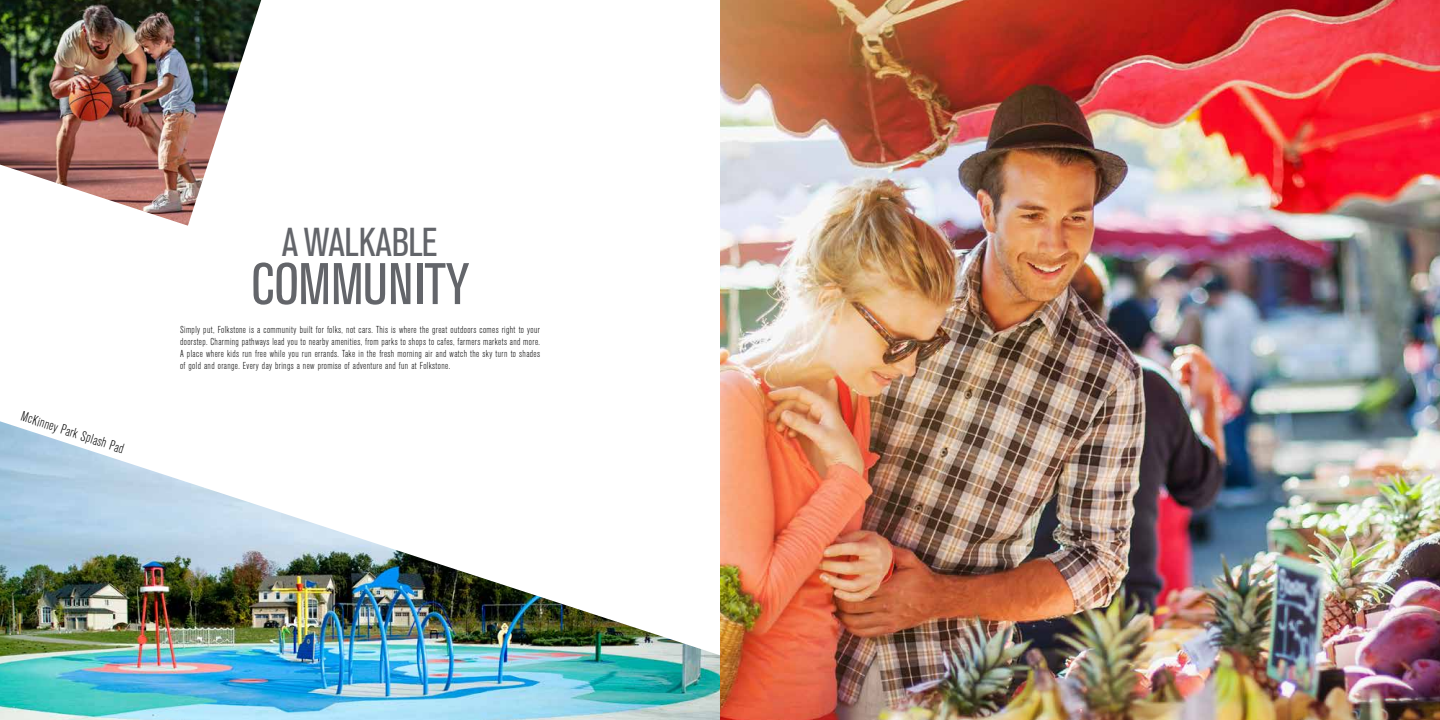
<style>
.page{position:relative;width:1440px;height:720px;background:#fff}
.page>*{position:absolute;margin:0;border:0;box-sizing:border-box;transform-origin:0 0}
.t1{font:condensed 58px "Akzidenz Grotesk BE";letter-spacing:-.01em;color:#63656a}
.t2{font:condensed 40px "Akzidenz Grotesk BE";color:#63656a}
.t3{font:300 condensed 13.9px "Akzidenz Grotesk BE";color:#000}
.t4{font:300 condensed 10px/12px "Akzidenz Grotesk BE";letter-spacing:.04em;color:#000;text-align:justify}
</style>
<div class="page">
<img style="left:0;top:421px;width:720px;height:299px">
<img style="left:0;top:0;width:261px;height:226px">
<img style="left:720px;top:0;width:720px;height:720px">
<h3 class="t3" style="left:24px;top:409px;width:109px;rotate:18deg">McKinney Park Splash Pad</h3>
<h2 class="t2" style="left:282px;top:220px;width:157px">A WALKABLE</h2>
<h1 class="t1" style="left:251px;top:252px;width:220px">COMMUNITY</h1>
<p class="t4" style="left:180px;top:323px;width:362px">Simply put, Folkstone is a community built for folks, not cars. This is where the great outdoors comes right to your doorstep. Charming pathways lead you to nearby amenities, from parks to shops to cafes, farmers markets and more.<br>A place where kids run free while you run errands. Take in the fresh morning air and watch the sky turn to shades of gold and orange. Every day brings a new promise of adventure and fun at Folkstone.</p>
</div>
